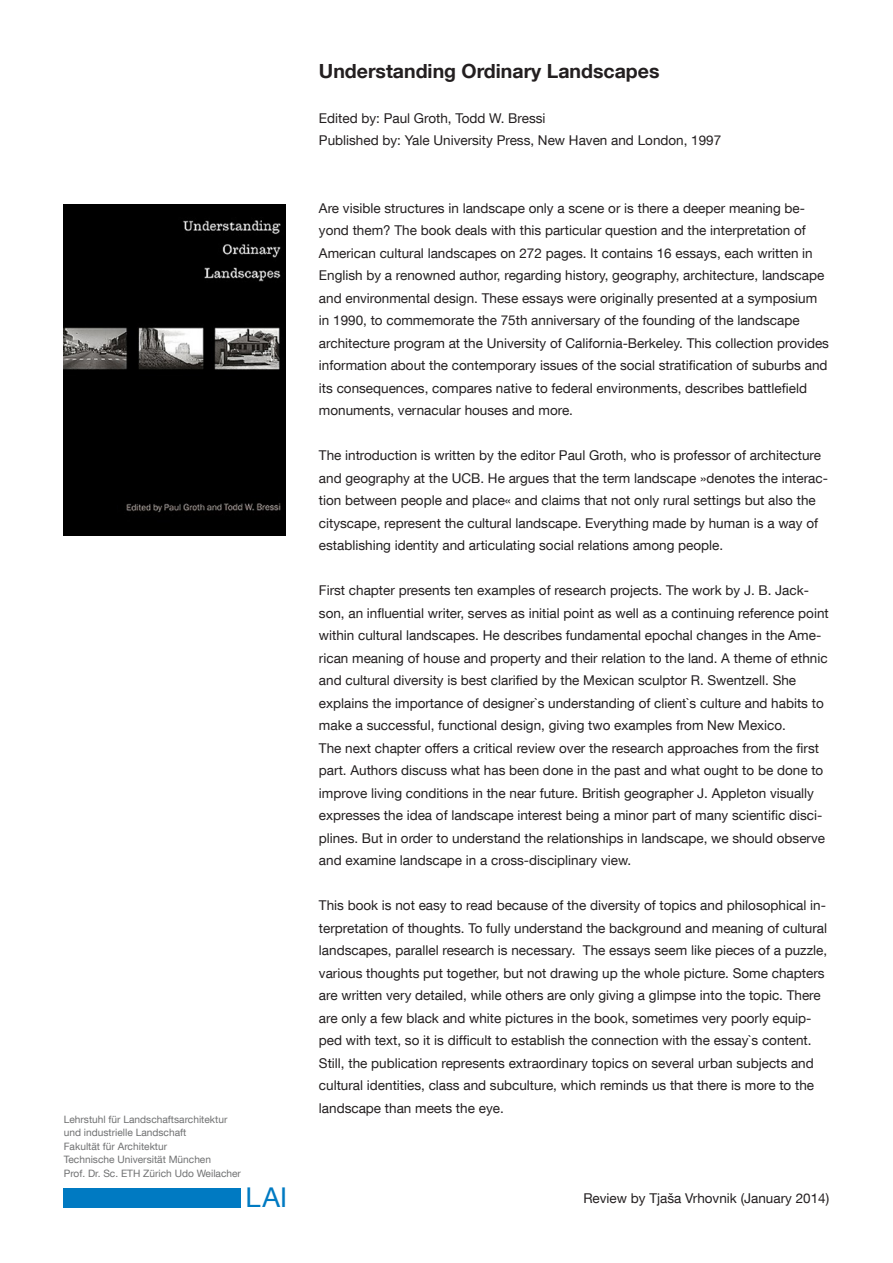
<style>
.page{position:relative;width:893px;height:1263px;background:#fff}
.page>*{position:absolute;margin:0;border:0;box-sizing:border-box;transform-origin:0 0}
.t1{font:27.3px "TUM Neue Helvetica";color:#007ac2}
.Aufzählung{font:700 19.5px "TUM Neue Helvetica";color:#231f20}
.Aufzählung-2{font:13.5px/22.5px "TUM Neue Helvetica";color:#231f20}
.Fusslogo{font:10.2px "TUM Neue Helvetica";color:#707172}
</style>
<div class="page">
<img style="left:64px;top:204px;width:221px;height:332px">
<div style="left:64px;top:1188px;width:177px;height:19px;background:#007ac2"></div>
<p class="Fusslogo" style="left:64px;top:1113px;width:165px">Lehrstuhl für Landschaftsarchitektur</p>
<p class="Fusslogo" style="left:64px;top:1126px;width:124px">und industrielle Landschaft</p>
<p class="Fusslogo" style="left:64px;top:1140px;width:105px">Fakultät für Architektur</p>
<p class="Fusslogo" style="left:64px;top:1153px;width:149px">Technische Universität München</p>
<p class="Fusslogo" style="left:64px;top:1167px;width:179px">Prof. Dr. Sc. ETH Zürich Udo Weilacher</p>
<p class="Aufzählung" style="left:319px;top:58px;width:342px">Understanding Ordinary Landscapes</p>
<p class="Aufzählung-2" style="left:319px;top:106px;width:228px">Edited by: Paul Groth, Todd W. Bressi</p>
<p class="Aufzählung-2" style="left:319px;top:129px;width:404px">Published by: Yale University Press, New Haven and London, 1997</p>
<p class="Aufzählung-2" style="left:319px;top:196px;width:512px">Are visible structures in landscape only a scene or is there a deeper meaning be&shy;yond them? The book deals with this particular question and the interpretation of American cultural landscapes on 272 pages. It contains 16 essays, each written in English by a renowned author, regarding history, geography, architecture, landscape and environmental design. These essays were originally presented at a symposium in 1990, to commemorate the 75th anniversary of the founding of the landscape architecture program at the University of California-Berkeley. This collection provides information about the contemporary issues of the social stratification of suburbs and its consequences, compares native to federal environments, describes battlefield monuments, vernacular houses and more.</p>
<p class="Aufzählung-2" style="left:319px;top:444px;width:510px">The introduction is written by the editor Paul Groth, who is professor of architecture and geography at the UCB. He argues that the term landscape »denotes the interac&shy;tion between people and place« and claims that not only rural settings but also the cityscape, represent the cultural landscape. Everything made by human is a way of establishing identity and articulating social relations among people.</p>
<p class="Aufzählung-2" style="left:319px;top:579px;width:511px">First chapter presents ten examples of research projects. The work by J. B. Jack&shy;son, an influential writer, serves as initial point as well as a continuing reference point within cultural landscapes. He describes fundamental epochal changes in the Ame&shy;rican meaning of house and property and their relation to the land. A theme of ethnic and cultural diversity is best clarified by the Mexican sculptor R. Swentzell. She explains the importance of designer`s understanding of client`s culture and habits to make a successful, functional design, giving two examples from New Mexico.</p>
<p class="Aufzählung-2" style="left:319px;top:736px;width:508px">The next chapter offers a critical review over the research approaches from the first part. Authors discuss what has been done in the past and what ought to be done to improve living conditions in the near future. British geographer J. Appleton visually expresses the idea of landscape interest being a minor part of many scientific disci&shy;plines. But in order to understand the relationships in landscape, we should observe and examine landscape in a cross-disciplinary view.</p>
<p class="Aufzählung-2" style="left:319px;top:894px;width:510px">This book is not easy to read because of the diversity of topics and philosophical in&shy;terpretation of thoughts. To fully understand the background and meaning of cultural landscapes, parallel research is necessary. The essays seem like pieces of a puzzle, various thoughts put together, but not drawing up the whole picture. Some chapters are written very detailed, while others are only giving a glimpse into the topic. There are only a few black and white pictures in the book, sometimes very poorly equip&shy;ped with text, so it is difficult to establish the connection with the essay`s content.<br>Still, the publication represents extraordinary topics on several urban subjects and cultural identities, class and subculture, which reminds us that there is more to the landscape than meets the eye.</p>
<p class="t1" style="left:246px;top:1180px;width:43px">LAI</p>
<p class="Aufzählung-2" style="left:583px;top:1186px;width:247px">Review by Tjaša Vrhovnik (January 2014)</p>
</div>
